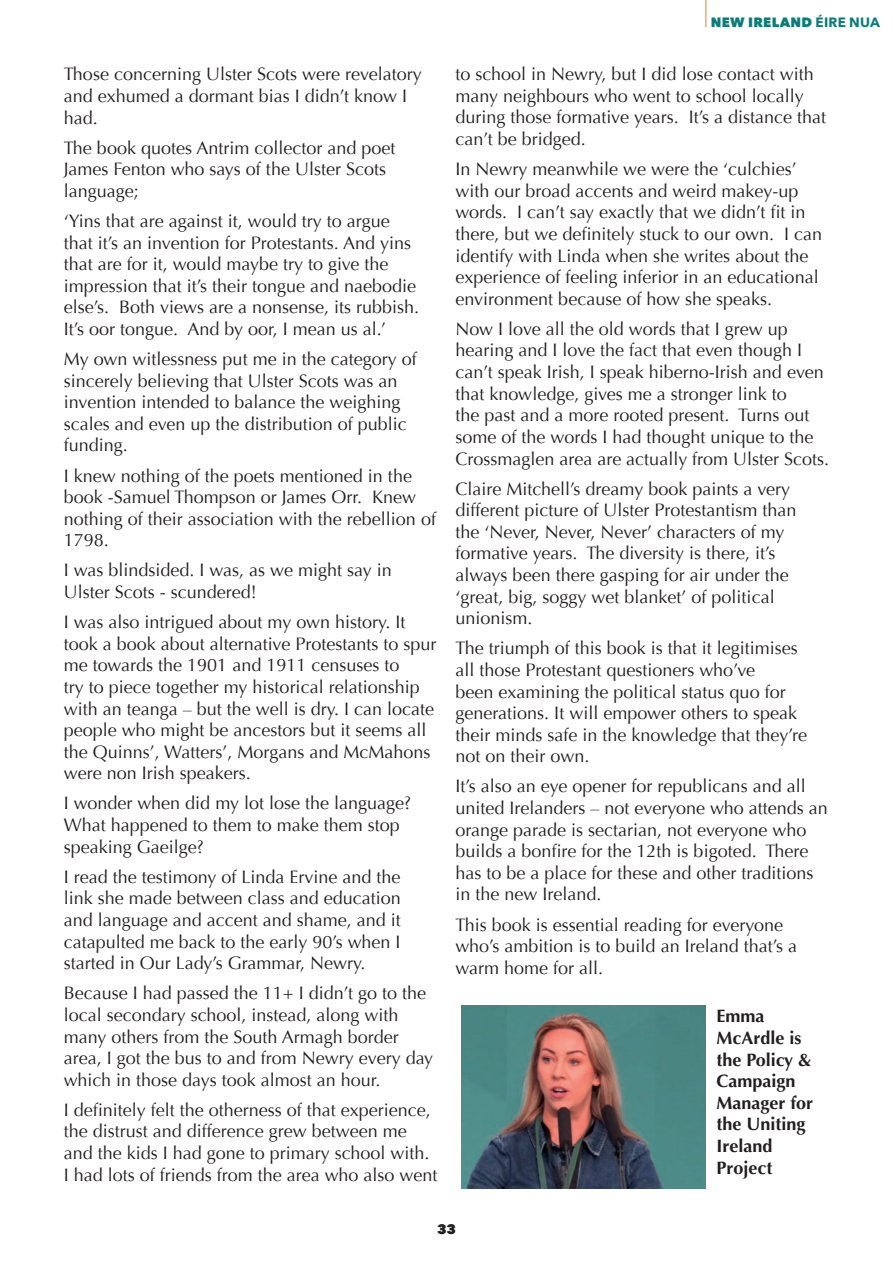
<style>
.page{position:relative;width:893px;height:1263px;background:#fff}
.page>*{position:absolute;margin:0;border:0;box-sizing:border-box;transform-origin:0 0}
.t1{font:18px/21.6px "Optima";color:#231f20}
.t2{font:700 18px/21.6px "Optima";color:#231f20}
.t3{font:800 13.5px "Avenir Next";letter-spacing:.02em;color:#0b7d79}
.t4{font:800 13.5px "Avenir Next";color:#231f20}
.s1{font-weight:700}
</style>
<div class="page">
<svg style="left:705px;top:0;width:1px;height:27px"></svg>
<img style="left:461px;top:1006px;width:245px;height:182px">
<p class="t1" style="left:64px;top:64px;width:360px">Those concerning Ulster Scots were revelatory and exhumed a dormant bias I didn’t know I had.</p>
<p class="t1" style="left:64px;top:137px;width:333px">The book quotes Antrim collector and poet<br>James Fenton who says of the Ulster Scots language;</p>
<p class="t1" style="left:64px;top:210px;width:357px">‘Yins that are against it, would try to argue that it’s an invention for Protestants. And yins that are for it, would maybe try to give the impression that it’s their tongue and naebodie else’s. Both views are a nonsense, its rubbish.<br>It’s oor tongue. And by oor, I mean us al.’</p>
<p class="t1" style="left:64px;top:348px;width:354px">My own witlessness put me in the category of sincerely believing that Ulster Scots was an invention intended to balance the weighing scales and even up the distribution of public funding.</p>
<p class="t1" style="left:64px;top:465px;width:374px">I knew nothing of the poets mentioned in the book -Samuel Thompson or James Orr. Knew nothing of their association with the rebellion of 1798.</p>
<p class="t1" style="left:64px;top:560px;width:329px">I was blindsided. I was, as we might say in<br>Ulster Scots - scundered!</p>
<p class="t1" style="left:64px;top:611px;width:374px">I was also intrigued about my own history. It took a book about alternative Protestants to spur me towards the 1901 and 1911 censuses to<br>try to piece together my historical relationship with an teanga – but the well is dry. I can locate people who might be ancestors but it seems all the Quinns’, Watters’, Morgans and McMahons were non Irish speakers.</p>
<p class="t1" style="left:64px;top:793px;width:349px">I wonder when did my lot lose the language?<br>What happened to them to make them stop speaking Gaeilge?</p>
<p class="t1" style="left:64px;top:866px;width:339px;text-align:justify">I read the testimony of Linda Ervine and the link she made between class and education and language and accent and shame, and it catapulted me back to the early 90’s when I started in Our Lady’s Grammar, Newry.</p>
<p class="t1" style="left:64px;top:983px;width:371px">Because I had passed the 11+ I didn’t go to the local secondary school, instead, along with many others from the South Armagh border area, I got the bus to and from Newry every day which in those days took almost an hour.</p>
<p class="t1" style="left:64px;top:1099px;width:375px">I definitely felt the otherness of that experience, the distrust and difference grew between me and the kids I had gone to primary school with.<br>I had lots of friends from the area who also went</p>
<p class="t3" style="left:711px;top:14px;width:171px">NEW IRELAND <span class="s1">ÉIRE NUA</span></p>
<p class="t1" style="left:455px;top:64px;width:372px">to school in Newry, but I did lose contact with many neighbours who went to school locally during those formative years. It’s a distance that can’t be bridged.</p>
<p class="t1" style="left:455px;top:158px;width:368px">In Newry meanwhile we were the ‘culchies’ with our broad accents and weird makey-up words. I can’t say exactly that we didn’t fit in there, but we definitely stuck to our own. I can identify with Linda when she writes about the experience of feeling inferior in an educational environment because of how she speaks.</p>
<p class="t1" style="left:455px;top:318px;width:375px">Now I love all the old words that I grew up hearing and I love the fact that even though I can’t speak Irish, I speak hiberno-Irish and even that knowledge, gives me a stronger link to<br>the past and a more rooted present. Turns out some of the words I had thought unique to the Crossmaglen area are actually from Ulster Scots.</p>
<p class="t1" style="left:455px;top:478px;width:343px">Claire Mitchell’s dreamy book paints a very different picture of Ulster Protestantism than the ‘Never, Never, Never’ characters of my formative years. The diversity is there, it’s always been there gasping for air under the ‘great, big, soggy wet blanket’ of political unionism.</p>
<p class="t1" style="left:455px;top:638px;width:353px">The triumph of this book is that it legitimises all those Protestant questioners who’ve<br>been examining the political status quo for generations. It will empower others to speak their minds safe in the knowledge that they’re not on their own.</p>
<p class="t1" style="left:455px;top:776px;width:374px">It’s also an eye opener for republicans and all united Irelanders – not everyone who attends an orange parade is sectarian, not everyone who builds a bonfire for the 12th is bigoted. There has to be a place for these and other traditions in the new Ireland.</p>
<p class="t1" style="left:455px;top:914px;width:343px">This book is essential reading for everyone who’s ambition is to build an Ireland that’s a warm home for all.</p>
<p class="t2" style="left:716px;top:1005px;width:98px">Emma<br>McArdle is the Policy &amp;<br>Campaign<br>Manager for the Uniting<br>Ireland<br>Project</p>
<p class="t4" style="left:437px;top:1221px;width:20px">33</p>
</div>
